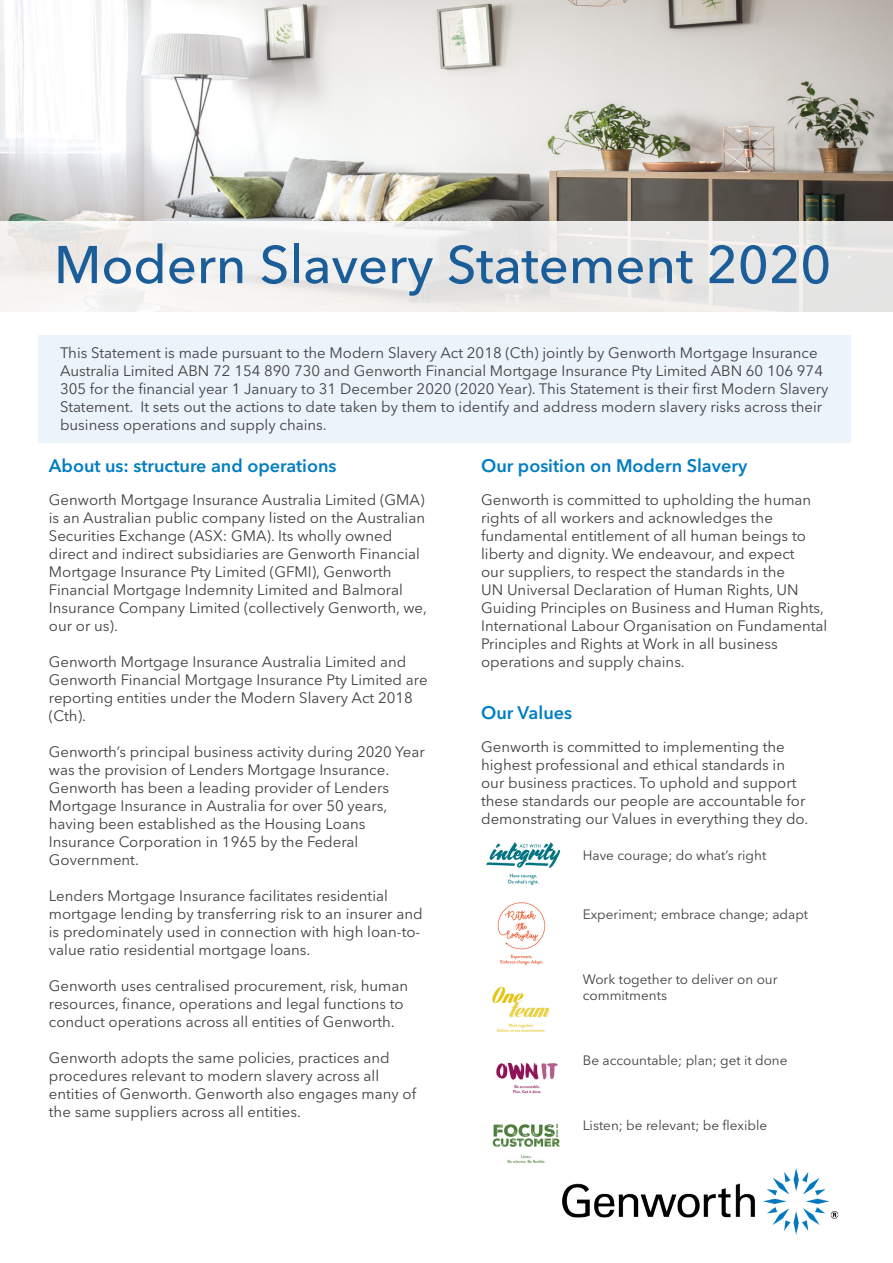
<style>
.page{position:relative;width:893px;height:1263px;background:#fff}
.page>*{position:absolute;margin:0;border:0;box-sizing:border-box;transform-origin:0 0}
.t1{font:500 52.5px "Avenir Next LT Pro";color:#1a5d98}
.t2{font:600 18px "Avenir Next LT Pro";color:#007dc3}
.t3{font:15px/18px "Avenir Next LT Pro";color:#414042}
.t4{font:13.5px/16.2px "Avenir Next LT Pro";color:#414042}
</style>
<div class="page">
<img style="left:0;top:0;width:893px;height:221px">
<svg style="left:0;top:221px;width:893px;height:91px;fill:#eceae8"></svg>
<div style="left:38px;top:336px;width:812px;height:107px;background:#ebf4fa"></div>
<img style="left:492px;top:1123px;width:68px;height:40px">
<img style="left:486px;top:842px;width:75px;height:43px">
<img style="left:497px;top:902px;width:49px;height:63px">
<img style="left:492px;top:987px;width:58px;height:45px">
<img style="left:496px;top:1062px;width:62px;height:32px">
<img style="left:563px;top:1168px;width:275px;height:66px">
<h1 class="t1" style="left:54px;top:233px;width:779px">Modern Slavery Statement 2020</h1>
<p class="t3" style="left:60px;top:343px;width:770px">This Statement is made pursuant to the Modern Slavery Act 2018 (Cth) jointly by Genworth Mortgage Insurance Australia Limited ABN 72 154 890 730 and Genworth Financial Mortgage Insurance Pty Limited ABN 60 106 974<br>305 for the financial year 1 January to 31 December 2020 (2020 Year). This Statement is their first Modern Slavery Statement. It sets out the actions to date taken by them to identify and address modern slavery risks across their business operations and supply chains.</p>
<p class="t2" style="left:49px;top:454px;width:289px">About us: structure and operations</p>
<p class="t3" style="left:49px;top:490px;width:380px">Genworth Mortgage Insurance Australia Limited (GMA) is an Australian public company listed on the Australian Securities Exchange (ASX: GMA). Its wholly owned direct and indirect subsidiaries are Genworth Financial Mortgage Insurance Pty Limited (GFMI), Genworth Financial Mortgage Indemnity Limited and Balmoral Insurance Company Limited (collectively Genworth, we, our or us).</p>
<p class="t3" style="left:49px;top:652px;width:380px">Genworth Mortgage Insurance Australia Limited and Genworth Financial Mortgage Insurance Pty Limited are reporting entities under the Modern Slavery Act 2018 (Cth).</p>
<p class="t3" style="left:49px;top:742px;width:377px">Genworth’s principal business activity during 2020 Year was the provision of Lenders Mortgage Insurance.<br>Genworth has been a leading provider of Lenders Mortgage Insurance in Australia for over 50 years, having been established as the Housing Loans Insurance Corporation in 1965 by the Federal Government.</p>
<p class="t3" style="left:49px;top:886px;width:375px">Lenders Mortgage Insurance facilitates residential mortgage lending by transferring risk to an insurer and is predominately used in connection with high loan-to&shy;value ratio residential mortgage loans.</p>
<p class="t3" style="left:49px;top:976px;width:361px">Genworth uses centralised procurement, risk, human resources, finance, operations and legal functions to conduct operations across all entities of Genworth.</p>
<p class="t3" style="left:49px;top:1048px;width:369px">Genworth adopts the same policies, practices and procedures relevant to modern slavery across all entities of Genworth. Genworth also engages many of the same suppliers across all entities.</p>
<p class="t2" style="left:481px;top:455px;width:268px">Our position on Modern Slavery</p>
<p class="t3" style="left:481px;top:491px;width:348px">Genworth is committed to upholding the human rights of all workers and acknowledges the fundamental entitlement of all human beings to liberty and dignity. We endeavour, and expect<br>our suppliers, to respect the standards in the<br>UN Universal Declaration of Human Rights, UN Guiding Principles on Business and Human Rights, International Labour Organisation on Fundamental Principles and Rights at Work in all business operations and supply chains.</p>
<p class="t2" style="left:481px;top:702px;width:93px">Our Values</p>
<p class="t3" style="left:481px;top:737px;width:329px">Genworth is committed to implementing the highest professional and ethical standards in our business practices. To uphold and support these standards our people are accountable for demonstrating our Values in everything they do.</p>
<p class="t4" style="left:583px;top:847px;width:185px">Have courage; do what’s right</p>
<p class="t4" style="left:583px;top:906px;width:227px">Experiment; embrace change; adapt</p>
<p class="t4" style="left:583px;top:971px;width:196px">Work together to deliver on our commitments</p>
<p class="t4" style="left:583px;top:1052px;width:206px">Be accountable; plan; get it done</p>
<p class="t4" style="left:583px;top:1117px;width:186px">Listen; be relevant; be flexible</p>
</div>
